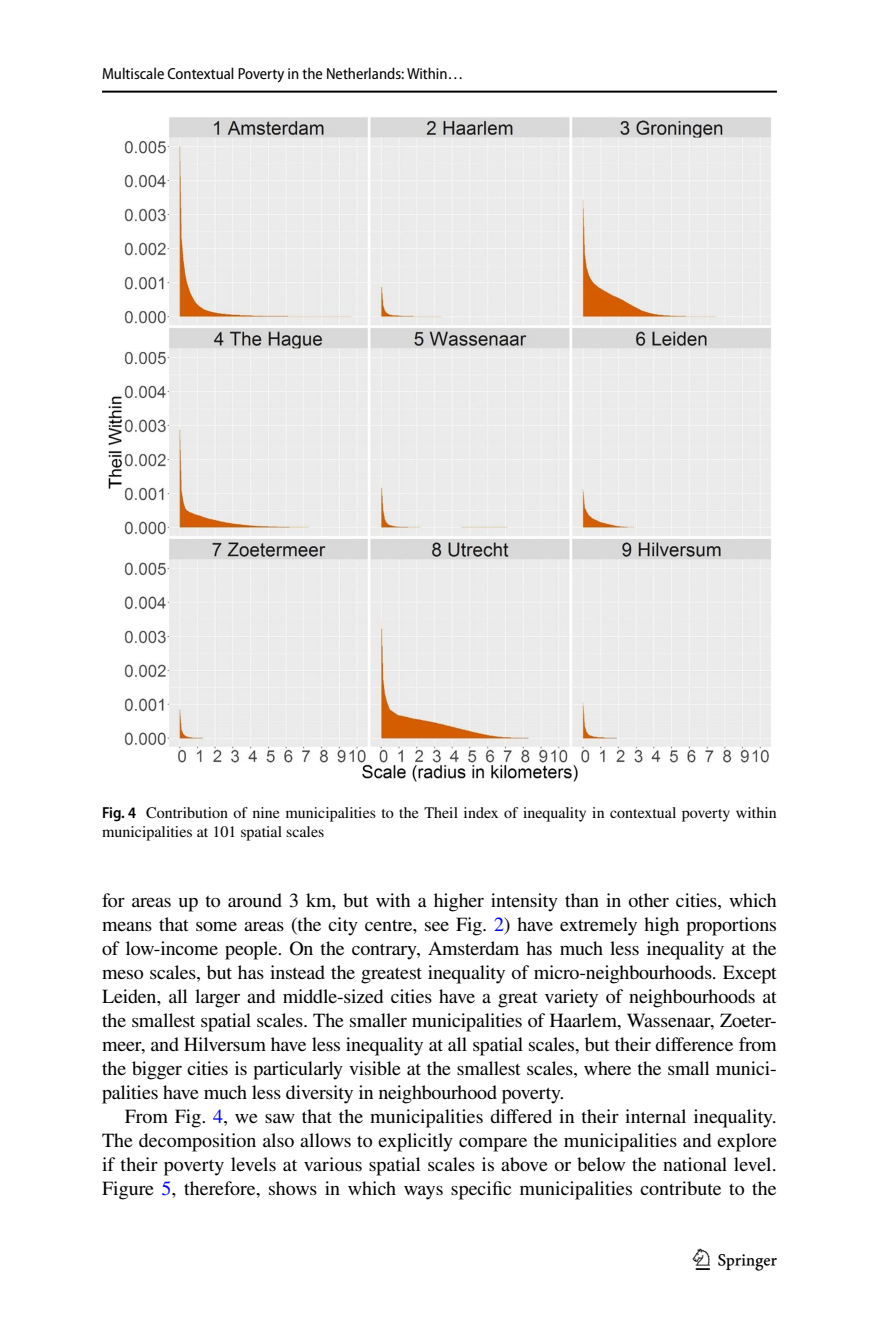
<style>
.page{position:relative;width:879px;height:1333px;background:#fff}
.page>*{position:absolute;margin:0;border:0;box-sizing:border-box;transform-origin:0 0}
.t1{font:30px "Springnew Regular 3";color:#000}
.t2{font:20px/24px "STIX";letter-spacing:-.01em;color:#000;text-align:justify}
.t3{font:16px/19px "STIX";color:#000}
.t4{font:16px "Myriad Pro Semi Cn 3";color:#000}
.s1{font-family:"Myriad Pro";font-weight:600;font-stretch:semi-condensed}
.s2{color:#00f}
</style>
<div class="page">
<hr style="left:102px;top:91px;width:675px;height:2px;background:#000">
<img style="left:108px;top:117px;width:663px;height:665px">
<p class="t4" style="left:102px;top:65px;width:363px">Multiscale Contextual Poverty in the Netherlands: Within…</p>
<p class="t3" style="left:102px;top:803px;width:676px"><span class="s1">Fig. 4</span> Contribution of nine municipalities to the Theil index of inequality in contextual poverty within municipalities at 101 spatial scales</p>
<p class="t2" style="left:102px;top:889px;width:676px">for areas up to around 3 km, but with a higher intensity than in other cities, which means that some areas (the city centre, see Fig. <span class="s2">2</span>) have extremely high proportions of low-income people. On the contrary, Amsterdam has much less inequality at the meso scales, but has instead the greatest inequality of micro-neighbourhoods. Except Leiden, all larger and middle-sized cities have a great variety of neighbourhoods at the smallest spatial scales. The smaller municipalities of Haarlem, Wassenaar, Zoeter&shy;meer, and Hilversum have less inequality at all spatial scales, but their difference from the bigger cities is particularly visible at the smallest scales, where the small munici&shy;palities have much less diversity in neighbourhood poverty.</p>
<p class="t2" style="left:102px;top:1105px;width:676px;text-indent:23px">From Fig. <span class="s2">4</span>, we saw that the municipalities differed in their internal inequality.<br>The decomposition also allows to explicitly compare the municipalities and explore if their poverty levels at various spatial scales is above or below the national level.<br>Figure <span class="s2">5</span>, therefore, shows in which ways specific municipalities contribute to the</p>
<h1 class="t1" style="left:696px;top:1248px;width:83px">1 3</h1>
</div>
